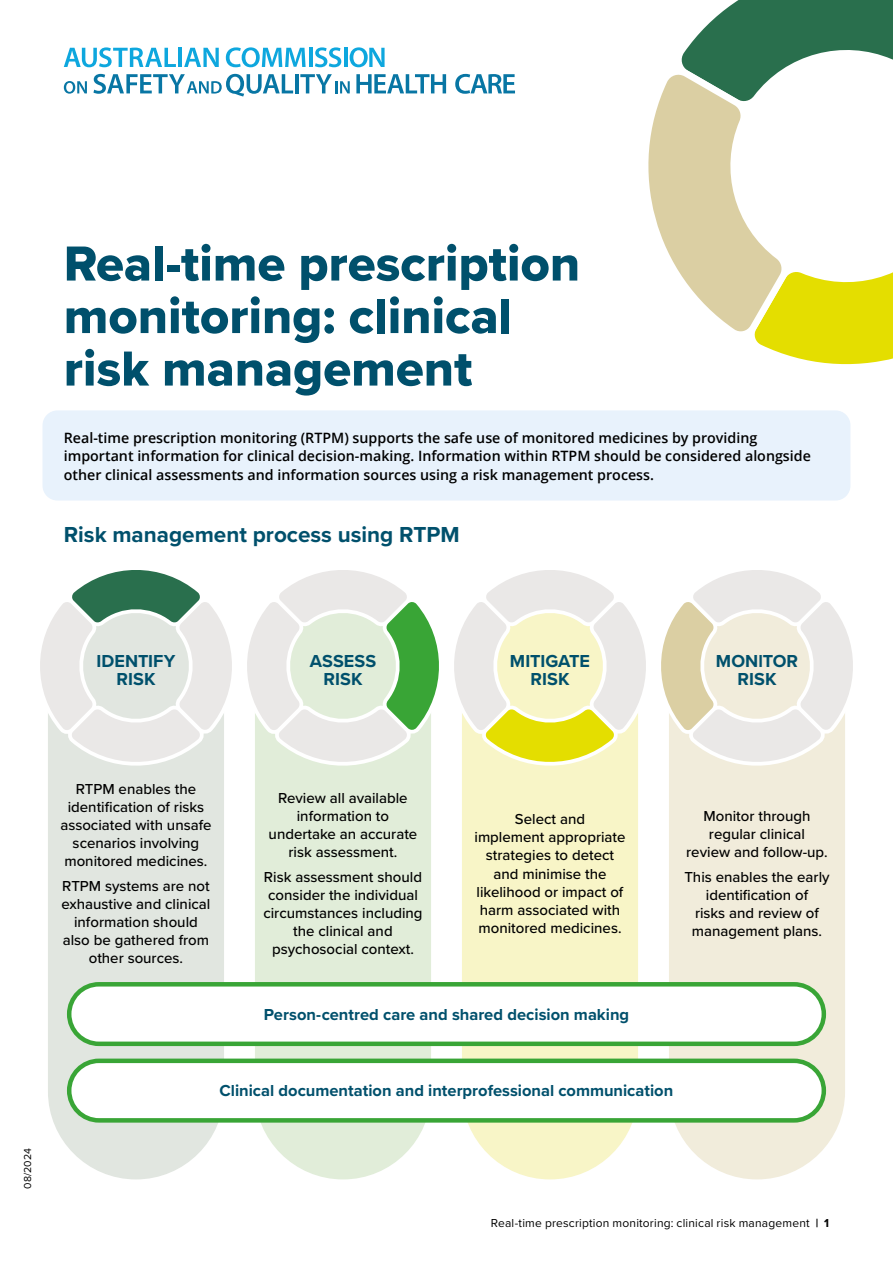
<style>
.page{position:relative;width:893px;height:1263px;background:#fff}
.page>*{position:absolute;margin:0;border:0;box-sizing:border-box;transform-origin:0 0}
.Title__H1{font:51px/52.5px "Proxima Nova Extrabld";color:#00506c}
.Heading_2__span{font:700 22.5px "Proxima Nova";color:#00506c}
.t1{font:700 18px/18px "Proxima Nova";letter-spacing:.005em;color:#00506c;text-align:center}
.t2{font:700 16.5px "Proxima Nova";color:#00506c}
.t3{font:500 15px/18px "Proxima Nova";color:#000;text-align:center}
.Intro_Normal{font:600 14.25px/18.8px "Open Sans";color:#000}
.t4{font:12px "Proxima Nova";letter-spacing:.015em;color:#000}
.t5{font:10.5px "Proxima Nova";color:#000}
.s1{font-weight:700}
</style>
<div class="page">
<svg style="left:64px;top:47px;width:112px;height:20px"></svg>
<hr style="left:178px;top:48px;width:4px;height:19px;background:#0ea7de">
<svg style="left:184px;top:48px;width:35px;height:19px"></svg>
<svg style="left:226px;top:47px;width:80px;height:20px"></svg>
<hr style="left:309px;top:48px;width:3px;height:19px;background:#0ea7de">
<svg style="left:315px;top:47px;width:26px;height:20px"></svg>
<hr style="left:344px;top:48px;width:3px;height:19px;background:#0ea7de">
<svg style="left:350px;top:47px;width:35px;height:20px"></svg>
<svg style="left:64px;top:81px;width:23px;height:13px"></svg>
<svg style="left:93px;top:74px;width:200px;height:23px"></svg>
<hr style="left:295px;top:74px;width:4px;height:19px;background:#0876a4">
<svg style="left:300px;top:74px;width:50px;height:19px"></svg>
<svg style="left:356px;top:74px;width:90px;height:19px"></svg>
<svg style="left:455px;top:74px;width:60px;height:20px"></svg>
<svg style="left:681px;top:0;width:212px;height:365px"></svg>
<svg style="left:648px;top:63px;width:146px;height:281px"></svg>
<div style="left:43px;top:410px;width:807px;height:90px;background:#e8f2fc;border-radius:15px"></div>
<div style="left:48px;top:578px;width:176px;height:601px;background:#e1e6e0;border-radius:88px"></div>
<div style="left:255px;top:578px;width:176px;height:601px;background:#e1edd9;border-radius:88px"></div>
<div style="left:462px;top:578px;width:176px;height:601px;background:#f8f5c7;border-radius:88px"></div>
<div style="left:669px;top:578px;width:176px;height:601px;background:#f1ecdb;border-radius:88px"></div>
<svg style="left:40px;top:570px;width:813px;height:196px"></svg>
<div style="left:69px;top:984px;width:755px;height:60px;background:#fff;border-radius:30px"></div>
<div style="left:67px;top:982px;width:759px;height:64px;border:4px solid #39a536;border-radius:30px"></div>
<div style="left:69px;top:1061px;width:755px;height:59px;background:#fff;border-radius:30px"></div>
<div style="left:67px;top:1058px;width:759px;height:64px;border:4px solid #39a536;border-radius:30px"></div>
<h1 class="Title__H1" style="left:64px;top:237px;width:518px">Real-time prescription monitoring: clinical risk management</h1>
<p class="Intro_Normal" style="left:64px;top:428px;width:749px">Real-time prescription monitoring (RTPM) supports the safe use of monitored medicines by providing important information for clinical decision-making. Information within RTPM should be considered alongside other clinical assessments and information sources using a risk management process.</p>
<h2 class="Heading_2__span" style="left:64px;top:518px;width:398px">Risk management process using RTPM</h2>
<p class="t1" style="left:96px;top:652px;width:81px">IDENTIFY<br>RISK</p>
<p class="t1" style="left:310px;top:652px;width:68px">ASSESS<br>RISK</p>
<p class="t1" style="left:510px;top:652px;width:82px">MITIGATE<br>RISK</p>
<p class="t1" style="left:716px;top:652px;width:84px">MONlTOR<br>RISK</p>
<p class="t5" style="left:20px;top:1188px;width:42px;rotate:-90deg">08/2024</p>
<p class="t3" style="left:60px;top:779px;width:153px">RTPM enables the identification of risks associated with unsafe scenarios involving monitored medicines.</p>
<p class="t3" style="left:61px;top:877px;width:150px">RTPM systems are not exhaustive and clinical information should also be gathered from other sources.</p>
<p class="t3" style="left:269px;top:788px;width:150px">Review all available information to undertake an accurate risk assessment.</p>
<p class="t3" style="left:263px;top:868px;width:161px">Risk assessment should consider the individual circumstances including the clinical and psychosocial context.</p>
<p class="t3" style="left:474px;top:810px;width:153px">Select and<br>implement appropriate strategies to detect and minimise the likelihood or impact of harm associated with monitored medicines.</p>
<p class="t2" style="left:264px;top:1002px;width:367px">Person-centred care and shared decision making</p>
<p class="t3" style="left:686px;top:806px;width:143px">Monitor through regular clinical review and follow-up.</p>
<p class="t3" style="left:684px;top:868px;width:147px">This enables the early identification of<br>risks and review of management plans.</p>
<p class="t2" style="left:220px;top:1078px;width:455px">Clinical documentation and interprofessional communication</p>
<p class="t4" style="left:491px;top:1214px;width:340px">Real-time prescription monitoring: clinical risk management <span class="s1">| 1</span></p>
</div>
